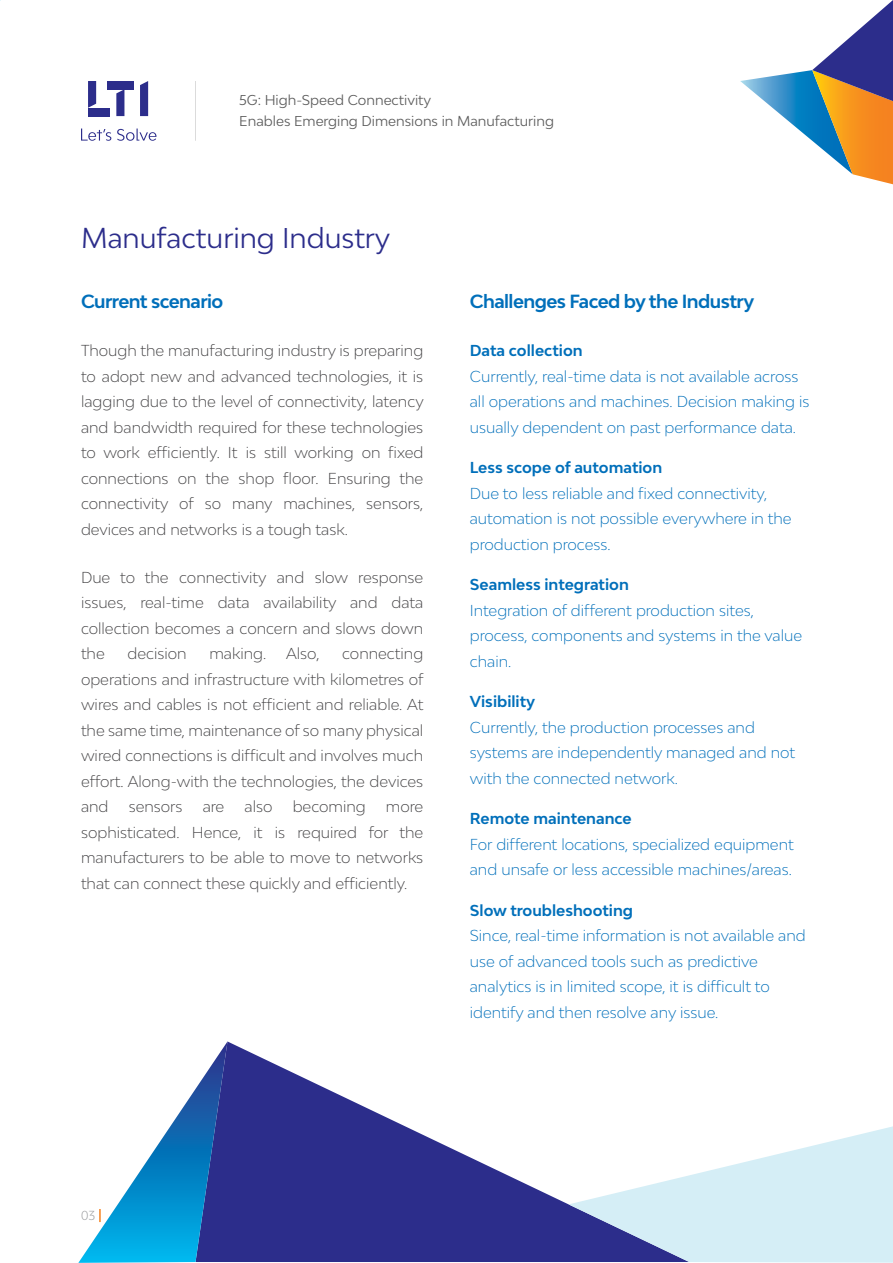
<style>
.page{position:relative;width:893px;height:1263px;background:#fff}
.page>*{position:absolute;margin:0;border:0;box-sizing:border-box;transform-origin:0 0}
.t1{font:27px "Bw Modelica";color:#2c2d8b}
.t2{font:700 18px "Bw Modelica";letter-spacing:-.03em;color:#006fba}
.t3{font:300 15px/25.5px "Bw Modelica";color:#414042;text-align:justify}
.t4{font:300 15px/25.5px "Bw Modelica";color:#006fba}
.t5{font:700 15px "Bw Modelica";color:#006fba}
.t6{font:13.5px/21px "Bw Modelica";color:#5c5c5c}
.t7{font:300 12.3px "Bw Modelica";color:#939598}
</style>
<div class="page">
<svg style="left:740px;top:0;width:153px;height:184px"></svg>
<svg style="left:227px;top:1041px;width:342px;height:221px;fill:#2c2d8b"></svg>
<svg style="left:569px;top:1126px;width:324px;height:137px"></svg>
<hr style="left:195px;top:81px;width:1px;height:60px;background:#000">
<svg style="left:88px;top:81px;width:8px;height:27px"></svg>
<div style="left:88px;top:108px;width:21px;height:8px;background:#2c2d8b"></div>
<div style="left:107px;top:81px;width:26px;height:8px;background:#2c2d8b"></div>
<svg style="left:116px;top:89px;width:8px;height:27px"></svg>
<svg style="left:140px;top:81px;width:8px;height:35px"></svg>
<svg style="left:81px;top:129px;width:75px;height:12px"></svg>
<svg style="left:78px;top:1042px;width:149px;height:221px"></svg>
<p class="t6" style="left:239px;top:89px;width:316px">5G: High-Speed Connectivity<br>Enables Emerging Dimensions in Manufacturing</p>
<h1 class="t1" style="left:81px;top:220px;width:311px">Manufacturing Industry</h1>
<p class="t2" style="left:81px;top:290px;width:144px">Current scenario</p>
<p class="t3" style="left:81px;top:338px;width:344px">Though the manufacturing industry is preparing to adopt new and advanced technologies, it is lagging due to the level of connectivity, latency and bandwidth required for these technologies to work efficiently. It is still working on fixed connections on the shop floor. Ensuring the connectivity of so many machines, sensors, devices and networks is a tough task.</p>
<p class="t3" style="left:81px;top:564px;width:344px">Due to the connectivity and slow response issues, real-time data availability and data collection becomes a concern and slows down the</p>
<p class="t3" style="left:127px;top:641px;width:61px">decision</p>
<p class="t3" style="left:209px;top:641px;width:58px">making.</p>
<p class="t3" style="left:286px;top:641px;width:35px">Also,</p>
<p class="t3" style="left:81px;top:641px;width:344px;text-indent:261px">connecting operations and infrastructure with kilometres of wires and cables is not efficient and reliable. At the same time, maintenance of so many physical wired connections is difficult and involves much effort. Along-with the technologies, the devices and</p>
<p class="t3" style="left:129px;top:794px;width:55px">sensors</p>
<p class="t3" style="left:203px;top:794px;width:23px">are</p>
<p class="t3" style="left:245px;top:794px;width:30px">also</p>
<p class="t3" style="left:293px;top:794px;width:75px">becoming</p>
<p class="t3" style="left:81px;top:794px;width:344px;text-indent:305px">more sophisticated. Hence, it is required for the manufacturers to be able to move to networks that can connect these quickly and efficiently.</p>
<p class="t2" style="left:470px;top:290px;width:286px">Challenges Faced by the Industry</p>
<p class="t5" style="left:470px;top:341px;width:114px">Data collection</p>
<p class="t4" style="left:470px;top:363px;width:341px">Currently, real-time data is not available across all operations and machines. Decision making is usually dependent on past performance data.</p>
<p class="t5" style="left:470px;top:458px;width:194px">Less scope of automation</p>
<p class="t4" style="left:470px;top:480px;width:323px">Due to less reliable and fixed connectivity, automation is not possible everywhere in the production process.</p>
<p class="t5" style="left:470px;top:575px;width:161px">Seamless integration</p>
<p class="t4" style="left:470px;top:597px;width:334px">Integration of different production sites, process, components and systems in the value chain.</p>
<p class="t5" style="left:470px;top:692px;width:67px">Visibility</p>
<p class="t4" style="left:470px;top:714px;width:327px">Currently, the production processes and systems are independently managed and not with the connected network.</p>
<p class="t5" style="left:470px;top:809px;width:163px">Remote maintenance</p>
<p class="t4" style="left:470px;top:831px;width:325px">For different locations, specialized equipment and unsafe or less accessible machines/areas.</p>
<p class="t5" style="left:470px;top:901px;width:165px">Slow troubleshooting</p>
<p class="t4" style="left:470px;top:923px;width:337px">Since, real-time information is not available and use of advanced tools such as predictive analytics is in limited scope, it is difficult to identify and then resolve any issue.</p>
<p class="t7" style="left:81px;top:1207px;width:16px">03</p>
</div>
